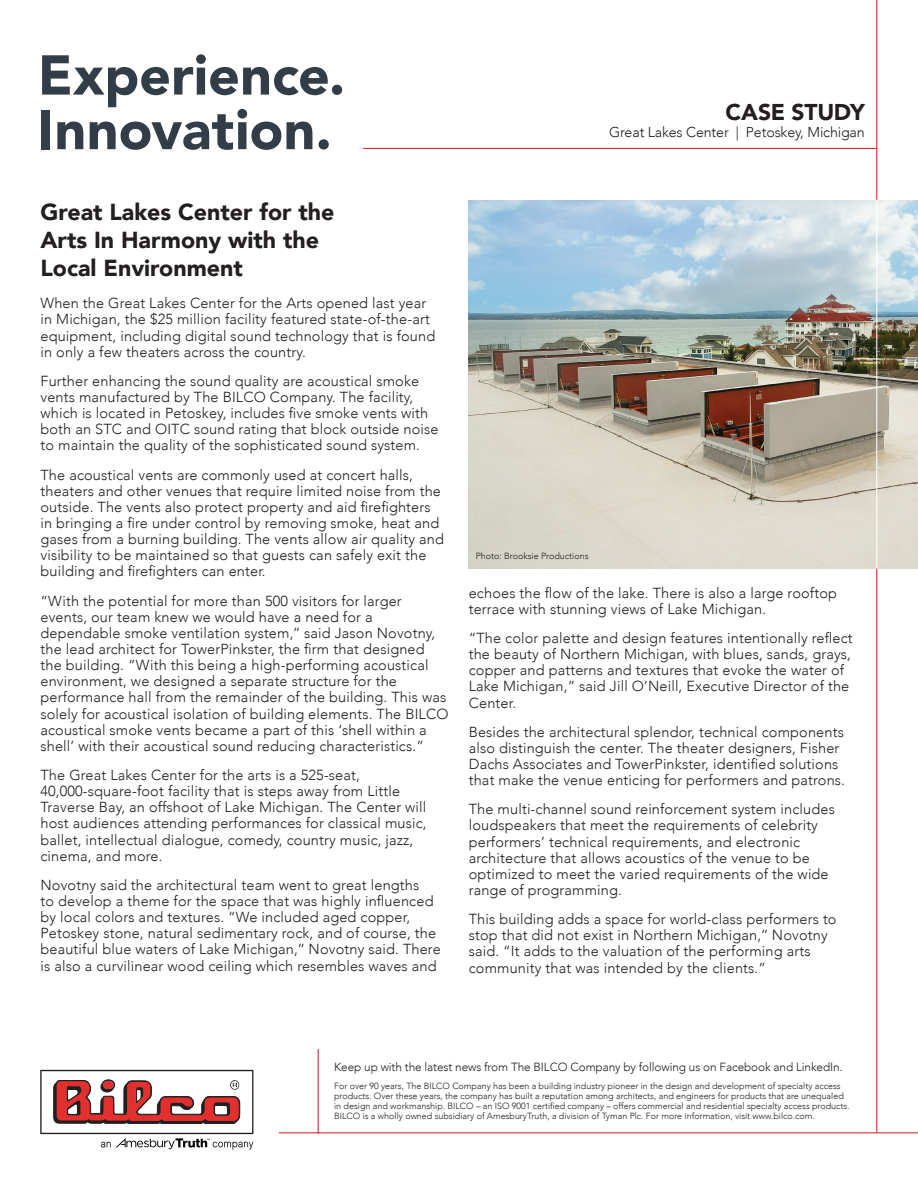
<style>
.page{position:relative;width:918px;height:1188px;background:#fff}
.page>*{position:absolute;margin:0;border:0;box-sizing:border-box;transform-origin:0 0}
.t1{font:900 55.5px/54.6px "Avenir";color:#323d47}
.t2{font:900 23.1px/27.8px "Avenir";color:#231f20}
.t3{font:900 22.8px "Avenir";letter-spacing:-.01em;color:#231f20}
.t4{font:300 14.55px/16.2px "Avenir";letter-spacing:.01em;color:#231f20}
.t5{font:300 14.25px "Avenir";letter-spacing:-.01em;color:#231f20}
.t6{font:300 11.85px "Avenir";letter-spacing:-.01em;color:#231f20}
.t7{font:300 9px/10.2px "Avenir";color:#231f20}
</style>
<div class="page">
<hr style="left:876px;top:0;width:1px;height:1133px;background:#d1232a">
<svg style="left:40px;top:1070px;width:213px;height:80px"></svg>
<hr style="left:318px;top:1049px;width:1px;height:84px;background:#d1232a">
<hr style="left:279px;top:1132px;width:639px;height:1px;background:#d1232a">
<hr style="left:363px;top:148px;width:514px;height:1px;background:#d1232a">
<img style="left:469px;top:200px;width:449px;height:368px">
<hr style="left:876px;top:200px;width:1px;height:368px;background:#fff">
<h1 class="t1" style="left:38px;top:47px;width:309px">Experience.<br>Innovation.</h1>
<h2 class="t2" style="left:40px;top:198px;width:296px">Great Lakes Center for the<br>Arts In Harmony with the<br>Local Environment</h2>
<p class="t4" style="left:40px;top:295px;width:396px">When the Great Lakes Center for the Arts opened last year in Michigan, the $25 million facility featured state-of-the-art equipment, including digital sound technology that is found in only a few theaters across the country.</p>
<p class="t4" style="left:40px;top:373px;width:400px">Further enhancing the sound quality are acoustical smoke vents manufactured by The BILCO Company. The facility, which is located in Petoskey, includes five smoke vents with both an STC and OITC sound rating that block outside noise to maintain the quality of the sophisticated sound system.</p>
<p class="t4" style="left:40px;top:466px;width:405px">The acoustical vents are commonly used at concert halls, theaters and other venues that require limited noise from the outside. The vents also protect property and aid firefighters in bringing a fire under control by removing smoke, heat and gases from a burning building. The vents allow air quality and visibility to be maintained so that guests can safely exit the building and firefighters can enter.</p>
<p class="t4" style="left:40px;top:592px;width:409px">“With the potential for more than 500 visitors for larger events, our team knew we would have a need for a dependable smoke ventilation system,’’ said Jason Novotny, the lead architect for TowerPinkster, the firm that designed the building. “With this being a high-performing acoustical environment, we designed a separate structure for the performance hall from the remainder of the building. This was solely for acoustical isolation of building elements. The BILCO acoustical smoke vents became a part of this ‘shell within a shell’ with their acoustical sound reducing characteristics.”</p>
<p class="t4" style="left:40px;top:767px;width:388px">The Great Lakes Center for the arts is a 525-seat, 40,000-square-foot facility that is steps away from Little Traverse Bay, an offshoot of Lake Michigan. The Center will host audiences attending performances for classical music, ballet, intellectual dialogue, comedy, country music, jazz, cinema, and more.</p>
<p class="t4" style="left:40px;top:877px;width:402px">Novotny said the architectural team went to great lengths<br>to develop a theme for the space that was highly influenced by local colors and textures. “We included aged copper, Petoskey stone, natural sedimentary rock, and of course, the beautiful blue waters of Lake Michigan,’’ Novotny said. There is also a curvilinear wood ceiling which resembles waves and</p>
<h3 class="t3" style="left:726px;top:92px;width:141px">CASE STUDY</h3>
<p class="t5" style="left:609px;top:124px;width:257px">Great Lakes Center | Petoskey, Michigan</p>
<p class="t7" style="left:476px;top:551px;width:114px">Photo: Brooksie Productions</p>
<p class="t4" style="left:469px;top:585px;width:370px">echoes the flow of the lake. There is also a large rooftop terrace with stunning views of Lake Michigan.</p>
<p class="t4" style="left:469px;top:630px;width:385px">“The color palette and design features intentionally reflect the beauty of Northern Michigan, with blues, sands, grays, copper and patterns and textures that evoke the water of Lake Michigan,” said Jill O’Neill, Executive Director of the Center.</p>
<p class="t4" style="left:469px;top:724px;width:378px">Besides the architectural splendor, technical components also distinguish the center. The theater designers, Fisher Dachs Associates and TowerPinkster, identified solutions that make the venue enticing for performers and patrons.</p>
<p class="t4" style="left:469px;top:801px;width:368px">The multi-channel sound reinforcement system includes loudspeakers that meet the requirements of celebrity performers’ technical requirements, and electronic architecture that allows acoustics of the venue to be optimized to meet the varied requirements of the wide range of programming.</p>
<p class="t4" style="left:469px;top:911px;width:369px">This building adds a space for world-class performers to stop that did not exist in Northern Michigan,’’ Novotny said. “It adds to the valuation of the performing arts community that was intended by the clients.”</p>
<p class="t6" style="left:334px;top:1060px;width:510px">Keep up with the latest news from The BILCO Company by following us on Facebook and LinkedIn.</p>
<p class="t7" style="left:334px;top:1080px;width:517px">For over 90 years, The BILCO Company has been a building industry pioneer in the design and development of specialty access products. Over these years, the company has built a reputation among architects, and engineers for products that are unequaled in design and workmanship. BILCO – an ISO 9001 certified company – offers commercial and residential specialty access products.<br>BILCO is a wholly owned subsidiary of AmesburyTruth, a division of Tyman Plc. For more information, visit www.bilco.com.</p>
</div>
